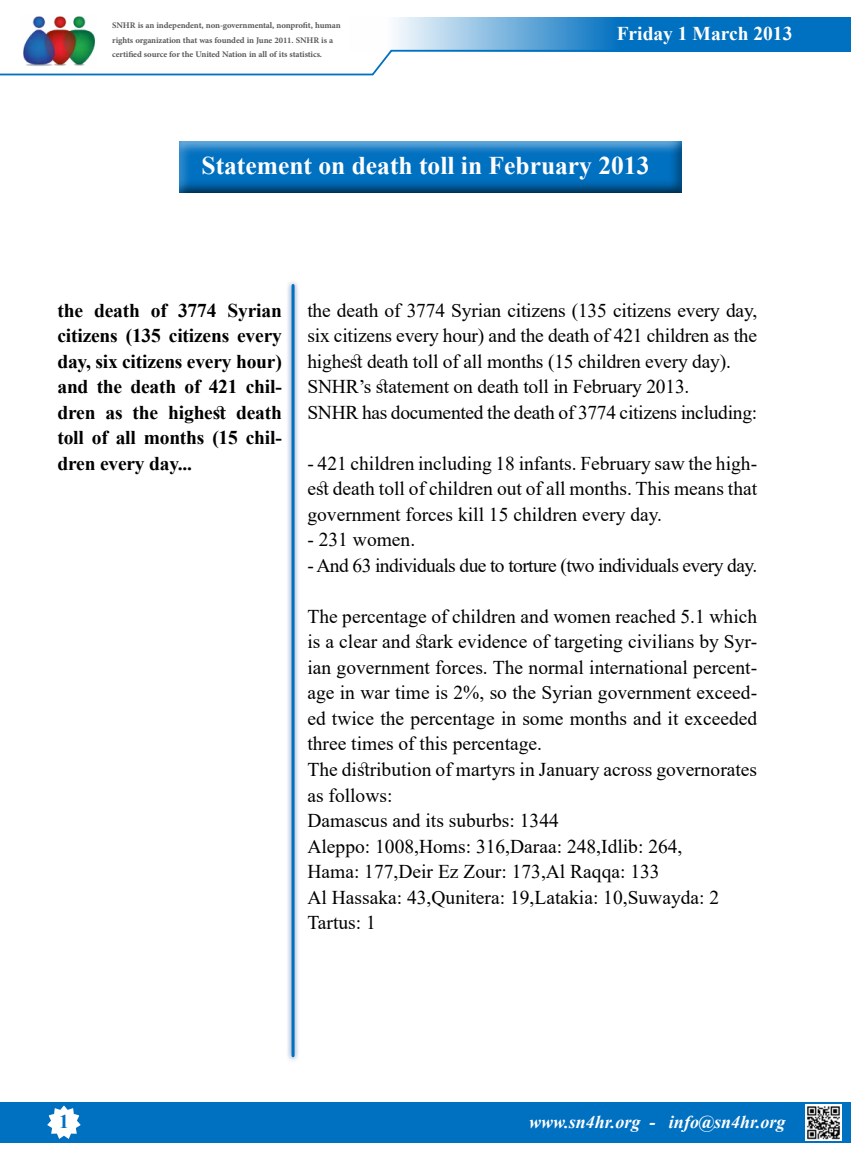
<style>
.page{position:relative;width:851px;height:1170px;background:#fff}
.page>*{position:absolute;margin:0;border:0;box-sizing:border-box;transform-origin:0 0}
.t1{font:700 25.5px "Times New Roman";color:#fff}
.t2{font:19.5px/25.5px "Times New Roman";color:#000}
.t3{font:700 19.5px/25.5px "Times New Roman";letter-spacing:-.01em;color:#000}
.t4{font:19.5px "Times New Roman";letter-spacing:-.03em;color:#000}
.t5{font:700 19.5px "Times New Roman";color:#fff}
.t6{font:700 19.5px "Times New Roman";color:#0070c0}
.t7{font:italic 700 18px "Times New Roman";color:#fff}
.t8{font:700 12px/14.4px "Adobe Arabic";letter-spacing:-.01em;color:#58595b}
</style>
<div class="page">
<img style="left:23px;top:16px;width:72px;height:33px">
<div style="left:0;top:1101px;width:850px;height:41px;background:#0070c0"></div>
<svg style="left:44px;top:1101px;width:40px;height:38px"></svg>
<svg style="left:0;top:49px;width:392px;height:27px"></svg>
<img style="left:805px;top:1104px;width:36px;height:36px">
<svg style="left:349px;top:17px;width:501px;height:35px;background:#4b9ad2"></svg>
<div style="left:168px;top:133px;width:526px;height:60px;background:#000;opacity:.75"></div>
<div style="left:286px;top:279px;width:14px;height:783px;background:#234190;opacity:.75"></div>
<hr style="left:291px;top:285px;width:3px;height:770px;background:#0070c0">
<p class="t8" style="left:112px;top:17px;width:230px">SNHR anis independent, non-governmental, nonprofit, human rights organization that was founded in June 2011. SNHR ais certified source for the United Nation in all of its statistics.</p>
<p class="t5" style="left:616px;top:19px;width:177px">Friday 1 March 2013</p>
<h1 class="t1" style="left:201px;top:146px;width:449px">Statement on death toll in February 2013</h1>
<p class="t3" style="left:227px;top:297px;width:56px">Syrian</p>
<p class="t3" style="left:151px;top:297px;width:18px">of</p>
<p class="t3" style="left:178px;top:297px;width:40px">3774</p>
<p class="t3" style="left:57px;top:297px;width:226px">the<br>citizens (135 citizens every day, six citizens every hour(</p>
<p class="t3" style="left:236px;top:399px;width:47px">death</p>
<p class="t3" style="left:94px;top:297px;width:47px">death</p>
<p class="t3" style="left:57px;top:373px;width:226px">and the death of 421 chil-</p>
<p class="t3" style="left:168px;top:399px;width:59px">highest</p>
<p class="t3" style="left:57px;top:399px;width:40px">dren</p>
<p class="t3" style="left:133px;top:399px;width:27px">the</p>
<p class="t3" style="left:105px;top:399px;width:19px">as</p>
<p class="t3" style="left:57px;top:424px;width:226px">toll of all months (15 chil-</p>
<p class="t3" style="left:57px;top:450px;width:136px">dren every day...</p>
<p class="t2" style="left:307px;top:297px;width:451px">the death of 3774 Syrian citizens (135 citizens every day, six citizens every hour) and the death of 421 children as the highest death toll of all months (15 children every day .( SNHR s’ statement on death toll in February 2013.<br>SNHR has documented the death of 3774 citizens including:</p>
<p class="t2" style="left:307px;top:450px;width:451px">- 421 children including 18 infants. February saw the high-</p>
<p class="t2" style="left:307px;top:501px;width:356px">government forces kill 15 children every day.</p>
<p class="t2" style="left:307px;top:526px;width:109px">- 231 women.</p>
<p class="t4" style="left:307px;top:551px;width:451px">- And 63 individuals due to torture (two individuals every day.</p>
<p class="t2" style="left:307px;top:603px;width:451px">The percentage of children and women reached 5.1 which</p>
<p class="t2" style="left:307px;top:475px;width:451px">est death toll of children out of all months. This means that</p>
<p class="t2" style="left:307px;top:628px;width:451px">is a clear and stark evidence of targeting civilians by Syr-</p>
<p class="t2" style="left:307px;top:654px;width:451px">ian government forces. The normal international percent-</p>
<p class="t2" style="left:307px;top:679px;width:451px">age in war time is 2%, so the Syrian government exceed-</p>
<p class="t2" style="left:307px;top:705px;width:451px">ed twice the percentage in some months and it exceeded</p>
<p class="t2" style="left:307px;top:730px;width:451px">three times of this percentage.<br>The distribution of martyrs in January across governorates as follows:<br>Damascus and its suburbs: 1344<br>Aleppo: 1008,Homs: 316,Daraa: 248,Idlib: 264,<br>Hama: 177,Deir Ez Zour: 173,Al Raqqa: 133<br>Al Hassaka: 43,Qunitera: 19,Latakia: 10,Suwayda 2:<br>Tartus 1:</p>
<p class="t6" style="left:59px;top:1106px;width:11px">1</p>
<p class="t7" style="left:529px;top:1108px;width:113px">www.sn4hr.org</p>
<p class="t7" style="left:649px;top:1108px;width:7px">-</p>
<p class="t7" style="left:669px;top:1108px;width:118px">info@sn4hr.org</p>
</div>
